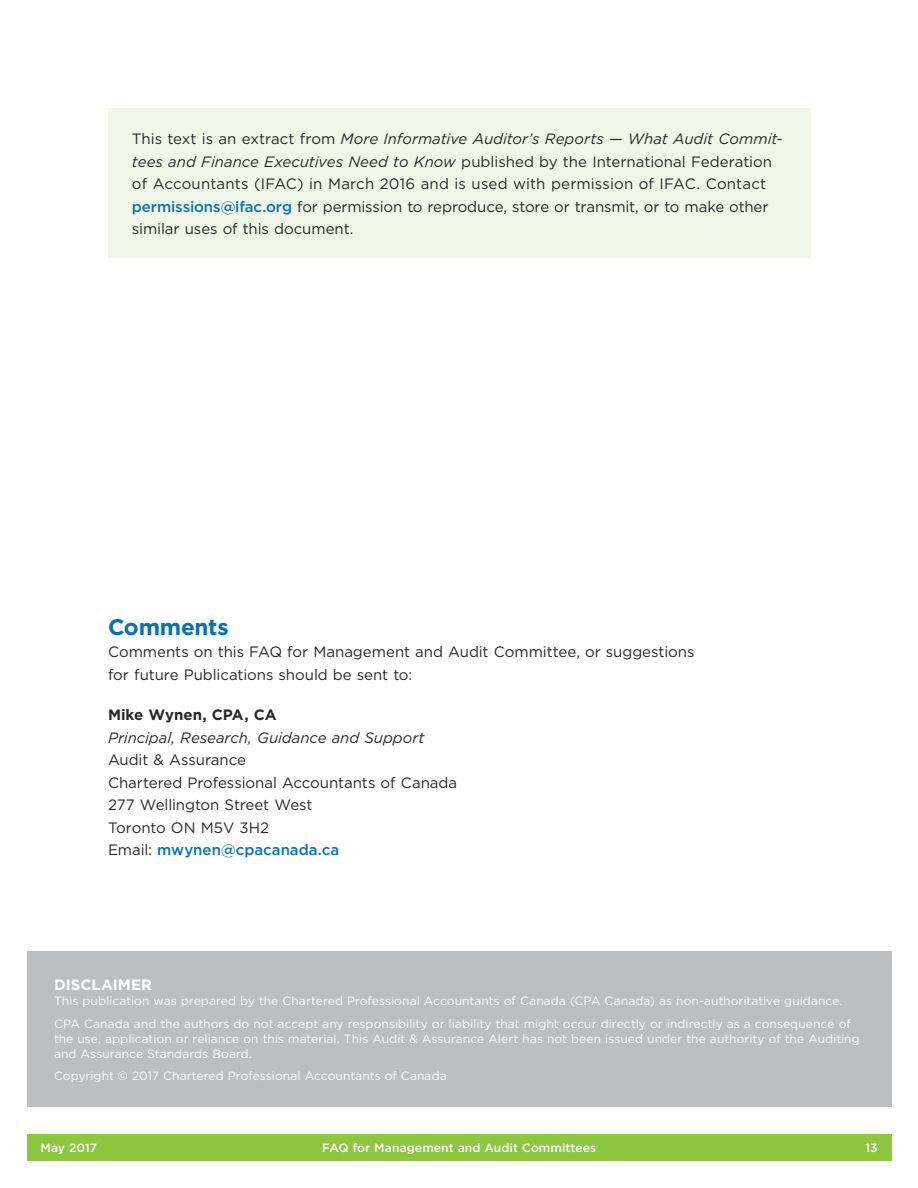
<style>
.page{position:relative;width:918px;height:1188px;background:#fff}
.page>*{position:absolute;margin:0;border:0;box-sizing:border-box;transform-origin:0 0}
.t1{font:700 22.5px "Gotham";letter-spacing:-.01em;color:#0870b9}
.t2{font:15px/22.5px "Gotham";letter-spacing:-.005em;color:#282829}
.t3{font:italic 15px "Gotham";letter-spacing:-.005em;color:#282829}
.t4{font:500 15px "Gotham";color:#0870b9}
.t5{font:700 15px "Gotham";letter-spacing:-.005em;color:#282829}
.t6{font:700 15px "Gotham";letter-spacing:.005em;color:#fff}
.t7{font:12px/15px "Gotham";letter-spacing:.005em;color:#fff}
.t8{font:500 12px "Gotham";letter-spacing:.005em;color:#fff}
.s1{font-style:normal}
.s2{font-style:italic}
.s3{font-weight:500;color:#0870b9}
.s4{font-weight:400;color:#282829}
</style>
<div class="page">
<div style="left:27px;top:1134px;width:864px;height:27px;background:#8dc740"></div>
<div style="left:27px;top:951px;width:864px;height:156px;background:#bdbec0"></div>
<div style="left:108px;top:108px;width:702px;height:150px;background:#f1f7e8"></div>
<p class="t3" style="left:132px;top:133px;width:652px"><span class="s1">This text is an extract from</span> More Informative Auditor’s Reports — What Audit Commit-</p>
<p class="t2" style="left:132px;top:151px;width:642px"><span class="s2">tees and Finance Executives Need to Know</span> published by the International Federation of Accountants (IFAC) in March 2016 and is used with permission of IFAC. Contact <span class="s3">permissions@ifac.org</span> for permission to reproduce, store or transmit, or to make other similar uses of this document.</p>
<h3 class="t1" style="left:108px;top:619px;width:122px">Comments</h3>
<p class="t2" style="left:108px;top:642px;width:588px">Comments on this FAQ for Management and Audit Committee, or suggestions for future Publications should be sent to:</p>
<p class="t5" style="left:108px;top:710px;width:170px">Mike Wynen, CPA, CA</p>
<p class="t3" style="left:108px;top:732px;width:318px">Principal, Research, Guidance and Support</p>
<p class="t2" style="left:108px;top:750px;width:140px">Audit &amp; Assurance</p>
<p class="t2" style="left:108px;top:772px;width:351px">Chartered Professional Accountants of Canada</p>
<p class="t2" style="left:108px;top:795px;width:206px">277 Wellington Street West</p>
<p class="t2" style="left:108px;top:817px;width:163px">Toronto ON M5V 3H2</p>
<p class="t4" style="left:108px;top:844px;width:233px"><span class="s4">Email:</span> mwynen@cpacanada.ca</p>
<p class="t6" style="left:54px;top:979px;width:100px">DISCLAIMER</p>
<p class="t7" style="left:54px;top:994px;width:790px">This publication was prepared by the Chartered Professional Accountants of Canada (CPA Canada) as non-authoritative guidance.</p>
<p class="t7" style="left:54px;top:1017px;width:807px">CPA Canada and the authors do not accept any responsibility or liability that might occur directly or indirectly as a consequence of the use, application or reliance on this material. This Audit &amp; Assurance Alert has not been issued under the authority of the Auditing and Assurance Standards Board.</p>
<p class="t7" style="left:54px;top:1069px;width:394px">Copyright © 2017 Chartered Professional Accountants of Canada</p>
<p class="t8" style="left:41px;top:1144px;width:58px">May 2017</p>
<p class="t8" style="left:322px;top:1144px;width:276px">FAQ for Management and Audit Committees</p>
<p class="t8" style="left:865px;top:1144px;width:14px">13</p>
</div>
